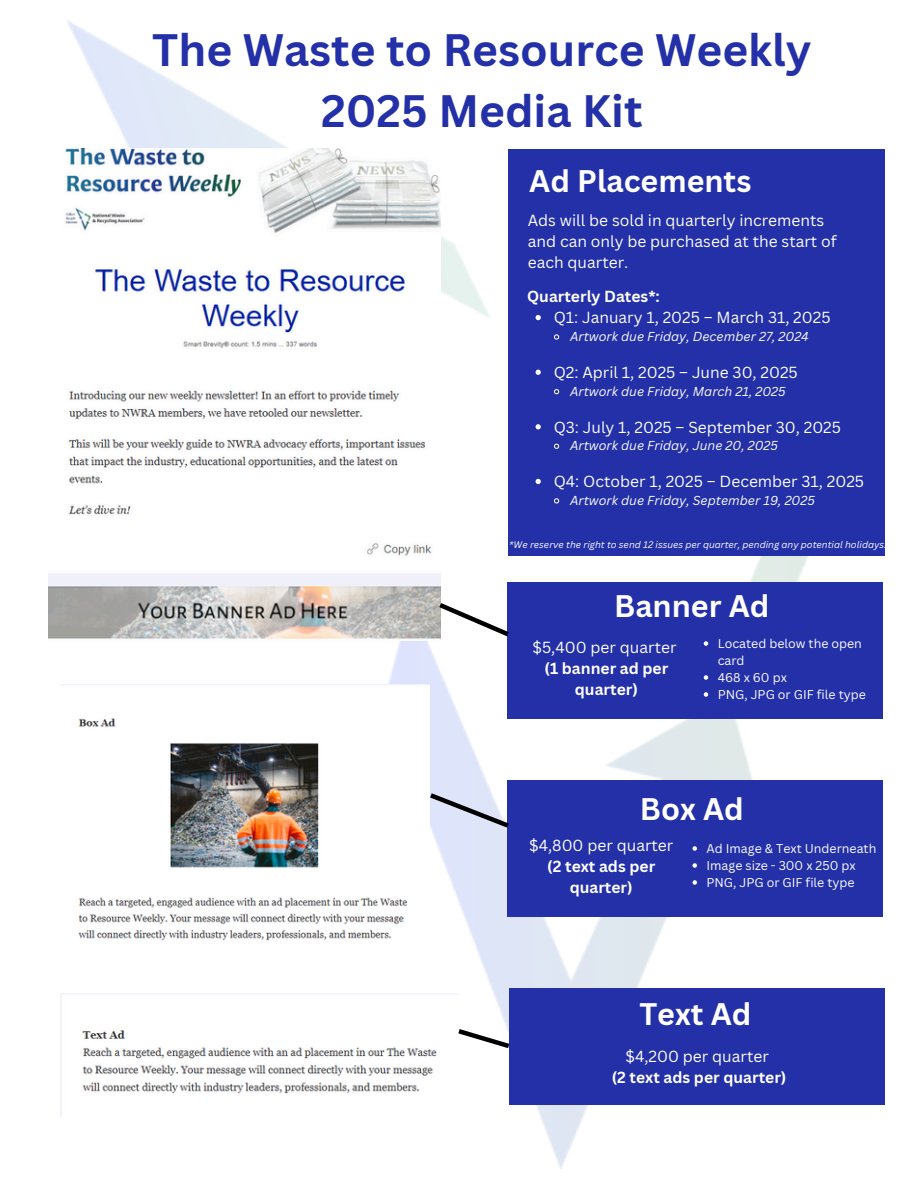
<style>
.page{position:relative;width:918px;height:1188px;background:#fff}
.page>*{position:absolute;margin:0;border:0;box-sizing:border-box;transform-origin:0 0}
.t1{font:700 44.25px/61.8px "Canva Sans";color:#2330a8;text-align:center}
.t2{font:700 30.45px "Canva Sans";color:#fff}
.t3{font:15.6px/21.3px "Canva Sans";color:#fff}
.t4{font:700 15.6px/21.3px "Canva Sans";color:#fff;text-align:center}
.t5{font:italic 12.6px "Canva Sans";color:#fff}
.t6{font:12.45px/17px "Canva Sans";color:#fff}
.t7{font:italic 9.3px "Canva Sans";color:#fff}
.s1{font-weight:400}
</style>
<div class="page">
<img style="left:67px;top:21px;width:784px;height:1147px">
<img style="left:49px;top:149px;width:391px;height:492px">
<img style="left:67px;top:685px;width:363px;height:263px">
<img style="left:61px;top:994px;width:398px;height:122px">
<div style="left:508px;top:583px;width:375px;height:136px;background:#2330a8"></div>
<div style="left:508px;top:781px;width:375px;height:136px;background:#2330a8"></div>
<div style="left:509px;top:988px;width:375px;height:116px;background:#2330a8"></div>
<div style="left:508px;top:149px;width:377px;height:406px;background:#2330a8"></div>
<svg style="left:704px;top:641px;width:4px;height:5px"></svg>
<svg style="left:704px;top:675px;width:4px;height:5px"></svg>
<svg style="left:704px;top:692px;width:4px;height:5px"></svg>
<svg style="left:693px;top:846px;width:4px;height:5px"></svg>
<svg style="left:693px;top:863px;width:4px;height:5px"></svg>
<svg style="left:693px;top:880px;width:4px;height:5px"></svg>
<svg style="left:536px;top:315px;width:5px;height:5px"></svg>
<svg style="left:554px;top:334px;width:6px;height:6px"></svg>
<svg style="left:536px;top:370px;width:5px;height:5px"></svg>
<svg style="left:554px;top:389px;width:6px;height:6px"></svg>
<svg style="left:536px;top:424px;width:5px;height:5px"></svg>
<svg style="left:554px;top:443px;width:6px;height:6px"></svg>
<svg style="left:536px;top:479px;width:5px;height:5px"></svg>
<svg style="left:554px;top:498px;width:6px;height:6px"></svg>
<svg style="left:434px;top:599px;width:75px;height:41px"></svg>
<svg style="left:425px;top:790px;width:84px;height:41px"></svg>
<svg style="left:453px;top:1026px;width:57px;height:26px"></svg>
<p class="t1" style="left:152px;top:18px;width:661px">The Waste to Resource Weekly<br>2025 Media Kit</p>
<h2 class="t2" style="left:529px;top:159px;width:224px">Ad Placements</h2>
<p class="t3" style="left:528px;top:209px;width:310px">Ads will be sold in quarterly increments and can only be purchased at the start of each quarter.</p>
<p class="t4" style="left:527px;top:286px;width:134px">Quarterly Dates*:</p>
<p class="t3" style="left:554px;top:307px;width:278px">Q1: January 1, 2025 – March 31, 2025</p>
<p class="t5" style="left:570px;top:328px;width:240px">Artwork due Friday, December 27, 2024</p>
<p class="t3" style="left:554px;top:361px;width:246px">Q2: April 1, 2025 – June 30, 2025</p>
<p class="t5" style="left:570px;top:382px;width:217px">Artwork due Friday, March 21, 2025</p>
<h2 class="t3" style="left:554px;top:416px;width:289px">Q3: July 1, 2025 – September 30, 2025</h2>
<h4 class="t5" style="left:570px;top:437px;width:209px">Artwork due Friday, June 20, 2025</h4>
<p class="t3" style="left:554px;top:471px;width:312px">Q4: October 1, 2025 – December 31, 2025</p>
<p class="t5" style="left:570px;top:492px;width:246px">Artwork due Friday, September 19, 2025</p>
<p class="t7" style="left:509px;top:538px;width:379px">*We reserve the right to send 12 issues per quarter, pending any potential holidays.</p>
<p class="t2" style="left:614px;top:585px;width:157px">Banner Ad</p>
<p class="t4" style="left:532px;top:636px;width:146px"><span class="s1">$5,400 per quarter </span>(1 banner ad per quarter)</p>
<p class="t6" style="left:718px;top:634px;width:146px">Located below the open card</p>
<p class="t6" style="left:718px;top:668px;width:71px">468 x 60 px</p>
<h1 class="t6" style="left:718px;top:685px;width:150px">PNG, JPG or GIF file type</h1>
<p class="t2" style="left:640px;top:787px;width:105px">Box Ad</p>
<h2 class="t4" style="left:529px;top:834px;width:146px"><span class="s1">$4,800 per quarter </span>(2 text ads per quarter)</h2>
<h4 class="t6" style="left:706px;top:839px;width:171px">Ad Image &amp; Text Underneath</h4>
<h3 class="t6" style="left:706px;top:856px;width:151px">Image size - 300 x 250 px</h3>
<p class="t6" style="left:706px;top:873px;width:150px">PNG, JPG or GIF file type</p>
<p class="t2" style="left:639px;top:993px;width:114px">Text Ad</p>
<p class="t4" style="left:612px;top:1045px;width:176px"><span class="s1">$4,200 per quarter<br></span>(2 text ads per quarter)</p>
</div>
